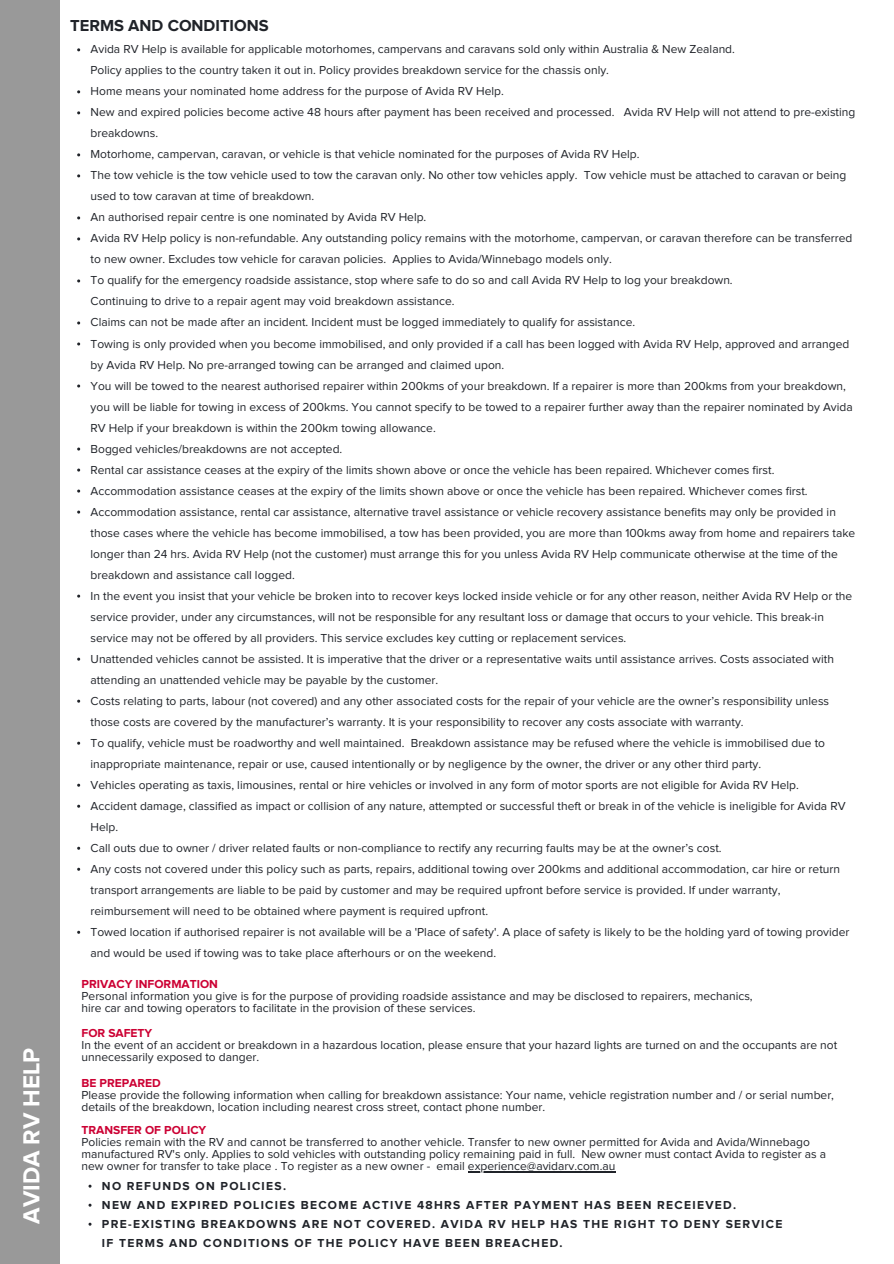
<style>
.page{position:relative;width:894px;height:1264px;background:#fff}
.page>*{position:absolute;margin:0;border:0;box-sizing:border-box;transform-origin:0 0}
.t1{font:700 24px "Proxima Nova";color:#fff}
.t2{font:700 16.5px "Proxima Nova";color:#202329}
.t3{font:12px/21px "Proxima Nova";color:#202329}
.t4{font:700 12px/19px "Proxima Nova";letter-spacing:.11em;color:#202329}
.t5{font:700 12px "Proxima Nova";color:#c03}
</style>
<div class="page">
<div style="left:0;top:0;width:60px;height:1263px;background:#999"></div>
<hr style="left:468px;top:1171px;width:147px;height:1px;background:#202329">
<p class="t1" style="left:21px;top:1223px;width:178px;rotate:-90deg">AVIDA RV HELP</p>
<p class="t2" style="left:70px;top:18px;width:200px">TERMS AND CONDITIONS</p>
<h1 class="t3" style="left:91px;top:39px;width:645px">Avida RV Help is available for applicable motorhomes, campervans and caravans sold only within Australia &amp; New Zealand.</h1>
<h2 class="t3" style="left:91px;top:60px;width:520px">Policy applies to the country taken it out in. Policy provides breakdown service for the chassis only.</h2>
<p class="t3" style="left:91px;top:81px;width:414px">Home means your nominated home address for the purpose of Avida RV Help.</p>
<p class="t3" style="left:91px;top:102px;width:766px">New and expired policies become active 48 hours after payment has been received and processed. Avida RV Help will not attend to pre-existing breakdowns.</p>
<p class="t3" style="left:91px;top:144px;width:550px">Motorhome, campervan, caravan, or vehicle is that vehicle nominated for the purposes of Avida RV Help.</p>
<p class="t3" style="left:91px;top:165px;width:757px">The tow vehicle is the tow vehicle used to tow the caravan only. No other tow vehicles apply. Tow vehicle must be attached to caravan or being used to tow caravan at time of breakdown.</p>
<p class="t3" style="left:91px;top:207px;width:337px">An authorised repair centre is one nominated by Avida RV Help.</p>
<p class="t3" style="left:91px;top:228px;width:763px">Avida RV Help policy is non-refundable. Any outstanding policy remains with the motorhome, campervan, or caravan therefore can be transferred to new owner. Excludes tow vehicle for caravan policies. Applies to Avida/Winnebago models only.</p>
<p class="t3" style="left:91px;top:270px;width:643px">To qualify for the emergency roadside assistance, stop where safe to do so and call Avida RV Help to log your breakdown.</p>
<p class="t3" style="left:91px;top:291px;width:365px">Continuing to drive to a repair agent may void breakdown assistance.</p>
<p class="t3" style="left:91px;top:312px;width:546px">Claims can not be made after an incident. Incident must be logged immediately to qualify for assistance.</p>
<p class="t3" style="left:91px;top:333px;width:760px">Towing is only provided when you become immobilised, and only provided if a call has been logged with Avida RV Help, approved and arranged by Avida RV Help. No pre-arranged towing can be arranged and claimed upon.</p>
<p class="t3" style="left:91px;top:375px;width:763px">You will be towed to the nearest authorised repairer within 200kms of your breakdown. If a repairer is more than 200kms from your breakdown, you will be liable for towing in excess of 200kms. You cannot specify to be towed to a repairer further away than the repairer nominated by Avida<br>RV Help if your breakdown is within the 200km towing allowance.</p>
<p class="t3" style="left:91px;top:438px;width:253px">Bogged vehicles/breakdowns are not accepted.</p>
<p class="t3" style="left:91px;top:459px;width:685px">Rental car assistance ceases at the expiry of the limits shown above or once the vehicle has been repaired. Whichever comes first.</p>
<p class="t3" style="left:91px;top:480px;width:718px">Accommodation assistance ceases at the expiry of the limits shown above or once the vehicle has been repaired. Whichever comes first.</p>
<p class="t3" style="left:91px;top:501px;width:766px">Accommodation assistance, rental car assistance, alternative travel assistance or vehicle recovery assistance benefits may only be provided in those cases where the vehicle has become immobilised, a tow has been provided, you are more than 100kms away from home and repairers take longer than 24 hrs. Avida RV Help (not the customer) must arrange this for you unless Avida RV Help communicate otherwise at the time of the breakdown and assistance call logged.</p>
<p class="t3" style="left:91px;top:585px;width:763px">In the event you insist that your vehicle be broken into to recover keys locked inside vehicle or for any other reason, neither Avida RV Help or the service provider, under any circumstances, will not be responsible for any resultant loss or damage that occurs to your vehicle. This break-in service may not be offered by all providers. This service excludes key cutting or replacement services.</p>
<p class="t3" style="left:91px;top:648px;width:744px">Unattended vehicles cannot be assisted. It is imperative that the driver or a representative waits until assistance arrives. Costs associated with attending an unattended vehicle may be payable by the customer.</p>
<p class="t3" style="left:91px;top:690px;width:740px">Costs relating to parts, labour (not covered) and any other associated costs for the repair of your vehicle are the owner’s responsibility unless those costs are covered by the manufacturer’s warranty. It is your responsibility to recover any costs associate with warranty.</p>
<p class="t3" style="left:91px;top:732px;width:735px">To qualify, vehicle must be roadworthy and well maintained. Breakdown assistance may be refused where the vehicle is immobilised due to inappropriate maintenance, repair or use, caused intentionally or by negligence by the owner, the driver or any other third party.</p>
<p class="t3" style="left:91px;top:774px;width:709px">Vehicles operating as taxis, limousines, rental or hire vehicles or involved in any form of motor sports are not eligible for Avida RV Help.</p>
<p class="t3" style="left:91px;top:795px;width:756px">Accident damage, classified as impact or collision of any nature, attempted or successful theft or break in of the vehicle is ineligible for Avida RV<br>Help.</p>
<p class="t3" style="left:91px;top:837px;width:632px">Call outs due to owner / driver related faults or non-compliance to rectify any recurring faults may be at the owner’s cost.</p>
<p class="t3" style="left:91px;top:858px;width:750px">Any costs not covered under this policy such as parts, repairs, additional towing over 200kms and additional accommodation, car hire or return transport arrangements are liable to be paid by customer and may be required upfront before service is provided. If under warranty, reimbursement will need to be obtained where payment is required upfront.</p>
<p class="t3" style="left:91px;top:921px;width:760px">Towed location if authorised repairer is not available will be a 'Place of safety'. A place of safety is likely to be the holding yard of towing provider and would be used if towing was to take place afterhours or on the weekend.</p>
<p class="t5" style="left:81px;top:978px;width:138px">PRIVACY INFORMATION</p>
<p class="t3" style="left:81px;top:990px;width:672px;line-height:12px">Personal information you give is for the purpose of providing roadside assistance and may be disclosed to repairers, mechanics, hire car and towing operators to facilitate in the provision of these services.</p>
<p class="t5" style="left:81px;top:1027px;width:72px">FOR SAFETY</p>
<p class="t3" style="left:81px;top:1039px;width:757px;line-height:12px">In the event of an accident or breakdown in a hazardous location, please ensure that your hazard lights are turned on and the occupants are not unnecessarily exposed to danger.</p>
<p class="t5" style="left:81px;top:1077px;width:81px">BE PREPARED</p>
<p class="t3" style="left:81px;top:1089px;width:753px;line-height:12px">Please provide the following information when calling for breakdown assistance: Your name, vehicle registration number and / or serial number, details of the breakdown, location including nearest cross street, contact phone number.</p>
<p class="t5" style="left:81px;top:1124px;width:126px">TRANSFER OF POLICY</p>
<p class="t3" style="left:81px;top:1136px;width:746px;line-height:12px">Policies remain with the RV and cannot be transferred to another vehicle. Transfer to new owner permitted for Avida and Avida/Winnebago manufactured RV's only. Applies to sold vehicles with outstanding policy remaining paid in full. New owner must contact Avida to register as a new owner for transfer to take place . To register as a new owner - email experience@avidarv.com.au</p>
<p class="t4" style="left:102px;top:1176px;width:186px">NO REFUNDS ON POLICIES.</p>
<p class="t4" style="left:102px;top:1195px;width:635px">NEW AND EXPIRED POLICIES BECOME ACTIVE 48HRS AFTER PAYMENT HAS BEEN RECEIEVED.</p>
<p class="t4" style="left:102px;top:1214px;width:681px">PRE-EXISTING BREAKDOWNS ARE NOT COVERED. AVIDA RV HELP HAS THE RIGHT TO DENY SERVICE<br>IF TERMS AND CONDITIONS OF THE POLICY HAVE BEEN BREACHED.</p>
</div>
